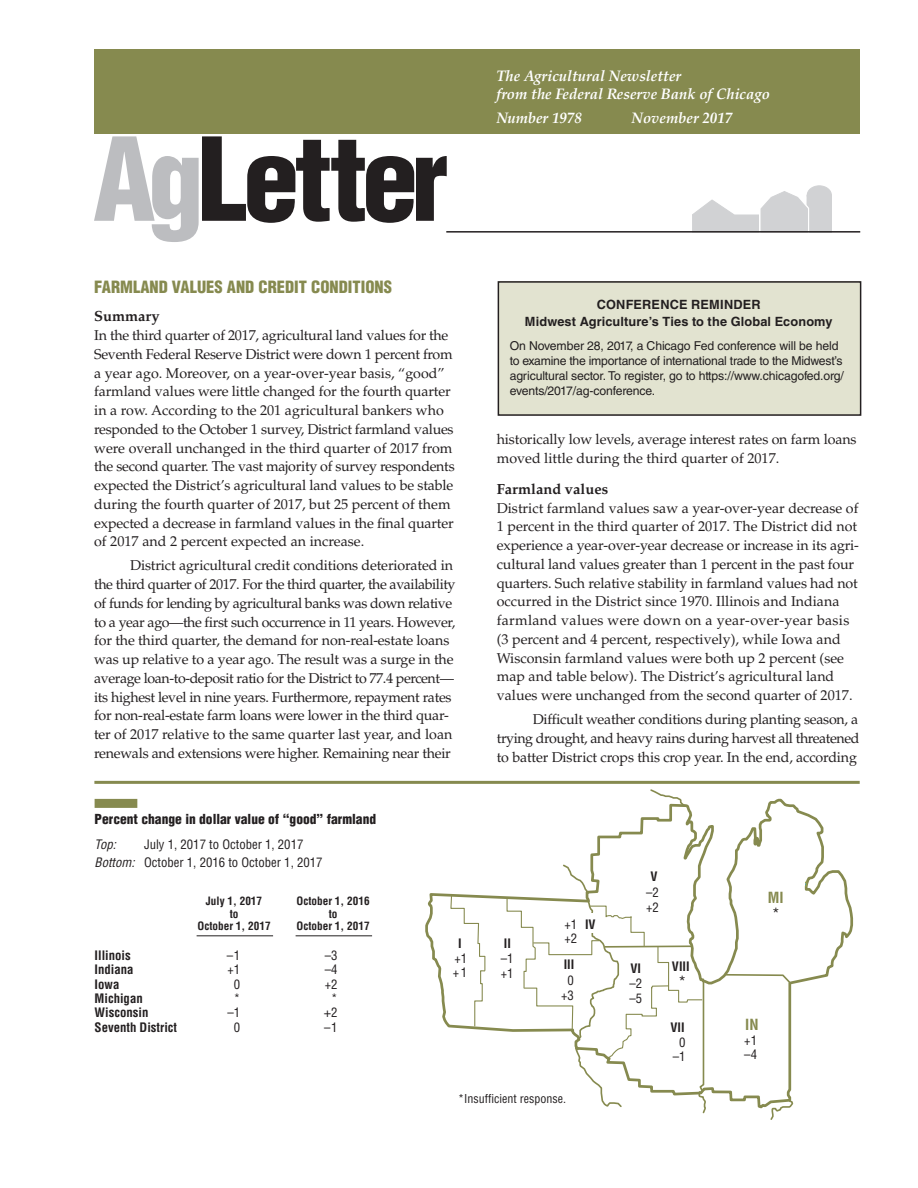
<style>
.page{position:relative;width:918px;height:1188px;background:#fff}
.page>*{position:absolute;margin:0;border:0;box-sizing:border-box;transform-origin:0 0}
.t1{font:900 condensed 112.5px "Helvetica LT Std";letter-spacing:-.05em;color:#231f20}
.headline{font:900 condensed 16.5px "Helvetica LT Std";color:#868a4f}
.map_table{font:condensed 16.5px "Helvetica LT Std";color:#231f20}
.t2{font:italic 700 15.3px/18px "Palatino LT Std";color:#fff}
.map_table-2{font:700 condensed 15px "Helvetica LT Std";color:#868a4f}
.subhead_1{font:700 14.7px "Palatino LT Std";color:#231f20}
.body_text__no_paragr{font:14.25px/18.8px "Palatino LT Std";color:#231f20}
.body_text{font:14.25px/18.8px "Palatino LT Std";letter-spacing:-.02em;color:#231f20}
.chttitle{font:900 condensed 13.5px "Helvetica LT Std";color:#231f20}
.map_table-3{font:700 condensed 12.75px "Helvetica LT Std";color:#231f20}
.box_info{font:700 12.75px "Helvetica LT Std";letter-spacing:.015em;color:#231f20}
.tabletext{font:condensed 12.75px "Helvetica LT Std";color:#231f20}
.map_table-4{font:condensed 12.75px "Helvetica LT Std";color:#231f20}
.map_table-5{font:italic condensed 12.75px "Helvetica LT Std";color:#231f20}
.map_table-6{font:12.75px "Helvetica LT Std";color:#231f20}
.box_info-2{font:12.15px/15px "Helvetica LT Std";letter-spacing:-.01em;color:#231f20}
.t3{font:condensed 12px "Helvetica LT Std";color:#231f20}
.map_table-7{font:700 condensed 11.25px "Helvetica LT Std";color:#231f20}
.s1{color:#bcbdc0}
.s2{font-stretch:condensed}
</style>
<div class="page">
<div style="left:94px;top:49px;width:766px;height:85px;background:#868a4f"></div>
<div style="left:807px;top:186px;width:24px;height:19px;background:#d1d2d4;border-radius:50%"></div>
<div style="left:807px;top:186px;width:24px;height:19px;border:1px solid #d1d2d4;border-radius:50%"></div>
<svg style="left:692px;top:191px;width:140px;height:40px"></svg>
<hr style="left:446px;top:231px;width:414px;height:2px;background:#231f20">
<svg style="left:425px;top:893px;width:81px;height:139px"></svg>
<svg style="left:590px;top:798px;width:264px;height:311px"></svg>
<svg style="left:649px;top:789px;width:38px;height:18px"></svg>
<svg style="left:769px;top:1100px;width:25px;height:20px"></svg>
<svg style="left:450px;top:895px;width:36px;height:132px"></svg>
<svg style="left:506px;top:863px;width:201px;height:251px"></svg>
<svg style="left:725px;top:973px;width:67px;height:11px"></svg>
<svg style="left:804px;top:879px;width:4px;height:9px"></svg>
<div style="left:95px;top:799px;width:42px;height:9px;background:#868a4f"></div>
<hr style="left:94px;top:781px;width:766px;height:3px;background:#868a4f">
<hr style="left:197px;top:935px;width:76px;height:1px;background:#231f20">
<hr style="left:296px;top:935px;width:76px;height:1px;background:#231f20">
<div style="left:498px;top:282px;width:363px;height:133px;background:#e2e3d0"></div>
<div style="left:498px;top:281px;width:363px;height:135px;border:2px solid #231f20"></div>
<p class="t1" style="left:93px;top:108px;width:357px"><span class="s1">Ag</span>Letter</p>
<p class="headline" style="left:94px;top:276px;width:299px">FARMLAND VALUES AND CREDIT CONDITIONS</p>
<p class="subhead_1" style="left:94px;top:308px;width:67px">Summary</p>
<p class="body_text__no_paragr" style="left:94px;top:326px;width:362px">In the third quarter of 2017, agricultural land values for the Seventh Federal Reserve District were down 1 percent from a year ago. Moreover, on a year-over-year basis, “good” farmland values were little changed for the fourth quarter in a row. According to the 201 agricultural bankers who responded to the October 1 survey, District farmland values were overall unchanged in the third quarter of 2017 from the second quarter. The vast majority of survey respondents expected the District’s agricultural land values to be stable during the fourth quarter of 2017, but 25 percent of them expected a decrease in farmland values in the final quarter of 2017 and 2 percent expected an increase.</p>
<p class="body_text" style="left:94px;top:556px;width:363px;text-indent:36px">District agricultural credit conditions deteriorated in the third quarter of 2017. For the third quarter, the availability of funds for lending by agricultural banks was down relative to a year ago—the first such occurrence in 11 years. However, for the third quarter, the demand for non-real-estate loans was up relative to a year ago. The result was a surge in the average loan-to-deposit ratio for the District to 77.4 percent— its highest level in nine years. Furthermore, repayment rates for non-real-estate farm loans were lower in the third quar&shy;ter of 2017 relative to the same quarter last year, and loan renewals and extensions were higher. Remaining near their</p>
<p class="chttitle" style="left:95px;top:811px;width:283px">Percent change in dollar value of “good” farmland</p>
<p class="map_table-5" style="left:95px;top:836px;width:23px">Top:</p>
<p class="map_table-5" style="left:95px;top:854px;width:42px">Bottom:</p>
<p class="tabletext" style="left:144px;top:836px;width:161px">July 1, 2017 to October 1, 2017</p>
<p class="tabletext" style="left:144px;top:854px;width:180px">October 1, 2016 to October 1, 2017</p>
<p class="map_table-7" style="left:206px;top:894px;width:58px">July 1, 2017</p>
<p class="map_table-7" style="left:297px;top:894px;width:75px">October 1, 2016</p>
<p class="map_table-7" style="left:230px;top:906px;width:10px">to</p>
<p class="map_table-7" style="left:329px;top:906px;width:10px">to</p>
<p class="map_table-7" style="left:198px;top:919px;width:75px">October 1, 2017</p>
<p class="map_table-7" style="left:297px;top:919px;width:75px">October 1, 2017</p>
<p class="map_table-3" style="left:95px;top:947px;width:38px">Illinois</p>
<p class="map_table-4" style="left:227px;top:947px;width:15px">–1</p>
<p class="map_table-4" style="left:325px;top:947px;width:14px">–3</p>
<p class="map_table-3" style="left:95px;top:962px;width:40px">Indiana</p>
<p class="map_table-4" style="left:227px;top:962px;width:14px">+1</p>
<p class="map_table-4" style="left:325px;top:962px;width:14px">–4</p>
<p class="map_table-3" style="left:95px;top:976px;width:26px">Iowa</p>
<p class="map_table-4" style="left:234px;top:976px;width:8px">0</p>
<p class="map_table-4" style="left:325px;top:976px;width:14px">+2</p>
<p class="map_table-3" style="left:95px;top:990px;width:50px">Michigan</p>
<p class="map_table-4" style="left:234px;top:990px;width:8px">*</p>
<p class="map_table-4" style="left:331px;top:990px;width:8px">*</p>
<p class="map_table-3" style="left:95px;top:1005px;width:55px">Wisconsin</p>
<p class="map_table-4" style="left:227px;top:1005px;width:14px">–1</p>
<p class="map_table-6" style="left:324px;top:1005px;width:15px">+<span class="s2">2</span></p>
<p class="map_table-3" style="left:95px;top:1019px;width:84px">Seventh District</p>
<p class="map_table-4" style="left:234px;top:1019px;width:8px">0</p>
<p class="map_table-4" style="left:324px;top:1019px;width:15px">–1</p>
<p class="map_table-3" style="left:458px;top:935px;width:5px">I</p>
<p class="map_table-4" style="left:454px;top:950px;width:14px">+1</p>
<p class="map_table-4" style="left:453px;top:964px;width:16px">+1</p>
<p class="t2" style="left:496px;top:67px;width:275px">The Agricultural Newsletter<br>from the Federal Reserve Bank of Chicago</p>
<p class="t2" style="left:496px;top:109px;width:87px">Number 1978</p>
<p class="t2" style="left:631px;top:109px;width:102px">November 2017</p>
<p class="box_info" style="left:597px;top:297px;width:166px">CONFERENCE REMINDER</p>
<p class="box_info" style="left:525px;top:314px;width:309px">Midwest Agriculture’s Ties to the Global Economy</p>
<p class="box_info-2" style="left:510px;top:339px;width:336px">On November 28, 2017, a Chicago Fed conference will be held to examine the importance of international trade to the Midwest’s agricultural sector. To register, go to https://www.chicagofed.org/ events/2017/ag-conference.</p>
<p class="body_text" style="left:497px;top:430px;width:361px">historically low levels, average interest rates on farm loans moved little during the third quarter of 2017.</p>
<p class="subhead_1" style="left:497px;top:480px;width:113px">Farmland values</p>
<p class="body_text__no_paragr" style="left:497px;top:499px;width:364px">District farmland values saw a year-over-year decrease of 1 percent in the third quarter of 2017. The District did not experience a year-over-year decrease or increase in its agri&shy;cultural land values greater than 1 percent in the past four quarters. Such relative stability in farmland values had not occurred in the District since 1970. Illinois and Indiana farmland values were down on a year-over-year basis (3 percent and 4 percent, respectively), while Iowa and Wisconsin farmland values were both up 2 percent (see map and table below). The District’s agricultural land values were unchanged from the second quarter of 2017.</p>
<p class="body_text" style="left:497px;top:710px;width:364px;text-align:justify;text-indent:36px">Difficult weather conditions during planting season, a trying drought, and heavy rains during harvest all threatened to batter District crops this crop year. In the end, according</p>
<p class="map_table-3" style="left:504px;top:936px;width:9px">II</p>
<p class="map_table-4" style="left:501px;top:951px;width:14px">–1</p>
<p class="map_table-4" style="left:501px;top:965px;width:14px">+1</p>
<p class="map_table-4" style="left:564px;top:916px;width:14px">+1</p>
<p class="map_table-4" style="left:564px;top:931px;width:14px">+2</p>
<p class="map_table-3" style="left:564px;top:957px;width:12px">III</p>
<p class="map_table-4" style="left:567px;top:973px;width:8px">0</p>
<p class="map_table-4" style="left:561px;top:987px;width:14px">+3</p>
<p class="map_table-3" style="left:585px;top:916px;width:12px">IV</p>
<p class="map_table-3" style="left:650px;top:868px;width:9px">V</p>
<p class="map_table-4" style="left:646px;top:885px;width:14px">–2</p>
<p class="map_table-4" style="left:646px;top:899px;width:14px">+2</p>
<p class="map_table-3" style="left:630px;top:960px;width:12px">VI</p>
<p class="map_table-4" style="left:630px;top:976px;width:14px">–2</p>
<p class="map_table-4" style="left:630px;top:990px;width:14px">–5</p>
<p class="map_table-3" style="left:672px;top:958px;width:19px">VIII</p>
<p class="map_table" style="left:678px;top:972px;width:10px">*</p>
<p class="map_table-3" style="left:670px;top:1020px;width:16px">VII</p>
<p class="map_table-4" style="left:679px;top:1035px;width:8px">0</p>
<p class="map_table-4" style="left:673px;top:1049px;width:14px">–1</p>
<p class="map_table-2" style="left:768px;top:888px;width:17px">MI</p>
<p class="map_table" style="left:772px;top:904px;width:10px">*</p>
<p class="map_table-2" style="left:745px;top:1015px;width:15px">IN</p>
<p class="map_table-4" style="left:744px;top:1032px;width:15px">+1</p>
<p class="map_table-4" style="left:744px;top:1047px;width:15px">–4</p>
<p class="t3" style="left:458px;top:1092px;width:109px">*Insufficient response.</p>
</div>
